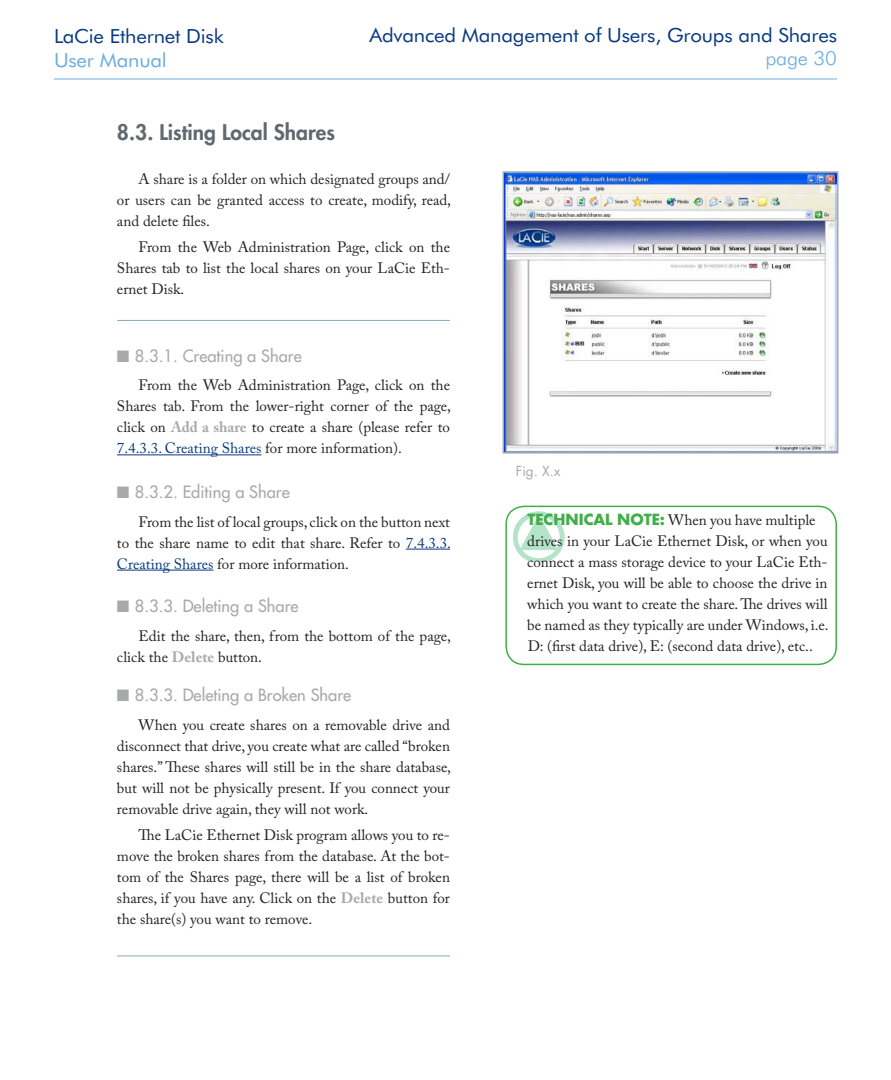
<style>
.page{position:relative;width:891px;height:1080px;background:#fff}
.page>*{position:absolute;margin:0;border:0;box-sizing:border-box;transform-origin:0 0}
.t1{font:800 21px "Futura";color:#5f696f}
.t2{font:19.5px "Futura BT";letter-spacing:-.01em;color:#083981;scale:1.05 1}
.t3{font:19.5px "Futura BT";letter-spacing:-.01em;color:#6caddf;scale:1.05 1}
.t4{font:300 19.5px "Futura BT";color:#6caddf;scale:1.05 1}
.t5{font:16.5px "Futura";color:#a8a9ad}
.t6{font:15px/21px "Adobe Caslon Pro";color:#231f20;text-align:justify}
.t7{font:700 15px "Futura";color:#40ae49}
.t8{font:13.5px "Futura";color:#a8a9ad}
.s1{font-weight:700;color:#a8a9ad}
.s2{color:#083981}
.s3{font-family:"Futura";font-weight:700;color:#40ae49}
</style>
<div class="page">
<hr style="left:54px;top:79px;width:783px;height:1px;background:#6caddf">
<hr style="left:117px;top:320px;width:333px;height:1px;background:#87aabb">
<hr style="left:117px;top:454px;width:144px;height:1px;background:#083981">
<svg style="left:502px;top:171px;width:337px;height:283px"></svg>
<svg style="left:514px;top:511px;width:51px;height:51px"></svg>
<div style="left:505px;top:506px;width:332px;height:159px;border:2px solid #40ae49;border-radius:18px"></div>
<hr style="left:406px;top:549px;width:44px;height:1px;background:#083981">
<hr style="left:117px;top:570px;width:96px;height:1px;background:#083981">
<hr style="left:117px;top:956px;width:333px;height:1px;background:#87aabb">
<h2 class="t2" style="left:369px;top:23px;width:447px">Advanced Management of Users, Groups and Shares</h2>
<h2 class="t2" style="left:54px;top:24px;width:163px">LaCie Ethernet Disk</h2>
<h2 class="t3" style="left:54px;top:49px;width:109px">User Manual</h2>
<h2 class="t4" style="left:765px;top:46px;width:70px">page 30</h2>
<h1 class="t1" style="left:117px;top:118px;width:219px">8.3. Listing Local Shares</h1>
<p class="t6" style="left:117px;top:168px;width:336px;text-indent:22px">A share is a folder on which designated groups and/ or users can be granted access to create, modify, read, and delete files.</p>
<p class="t6" style="left:117px;top:237px;width:335px;text-indent:22px">From the Web Administration Page, click on the Shares tab to list the local shares on your LaCie Eth&shy;ernet Disk.</p>
<p class="t5" style="left:117px;top:345px;width:186px">■ 8.3.1. Creating a Share</p>
<p class="t6" style="left:117px;top:375px;width:336px;text-indent:22px">From the Web Administration Page, click on the Shares tab. From the lower-right corner of the page, click on <span class="s1">Add a share</span> to create a share (please refer to <span class="s2">7.4.3.3. Creating Shares</span> for more information).</p>
<p class="t5" style="left:117px;top:481px;width:174px">■ 8.3.2. Editing a Share</p>
<p class="t6" style="left:117px;top:511px;width:336px;text-indent:22px">From the list of local groups, click on the button next to the share name to edit that share. Refer to <span class="s2">7.4.3.3.<br>Creating Shares</span> for more information.</p>
<p class="t5" style="left:117px;top:595px;width:183px">■ 8.3.3. Deleting a Share</p>
<p class="t6" style="left:117px;top:625px;width:336px;text-indent:22px">Edit the share, then, from the bottom of the page, click the <span class="s1">Delete</span> button.</p>
<p class="t5" style="left:117px;top:684px;width:236px">■ 8.3.3. Deleting a Broken Share</p>
<p class="t6" style="left:117px;top:714px;width:336px;text-indent:22px">When you create shares on a removable drive and disconnect that drive, you create what are called “broken shares.” These shares will still be in the share database, but will not be physically present. If you connect your removable drive again, they will not work.</p>
<p class="t6" style="left:117px;top:825px;width:335px;text-indent:22px">The LaCie Ethernet Disk program allows you to re&shy;move the broken shares from the database. At the bot&shy;tom of the Shares page, there will be a list of broken shares, if you have any. Click on the <span class="s1">Delete</span> button for the share(s) you want to remove.</p>
<p class="t8" style="left:516px;top:461px;width:46px">Fig. X.x</p>
<p class="t7" style="left:527px;top:509px;width:49px">TECHNICA</p>
<p class="t7" style="left:605px;top:509px;width:25px">L NOT</p>
<p class="t6" style="left:527px;top:509px;width:303px;text-align:left;text-indent:124px"><span class="s3">E:</span> When you have multiple drives in your LaCie Ethernet Disk, or when you connect a mass storage device to your LaCie Eth&shy;ernet Disk, you will be able to choose the drive in which you want to create the share. The drives will be named as they typically are under Windows, i.e.<br>D: (first data drive), E: (second data drive), etc..</p>
</div>
